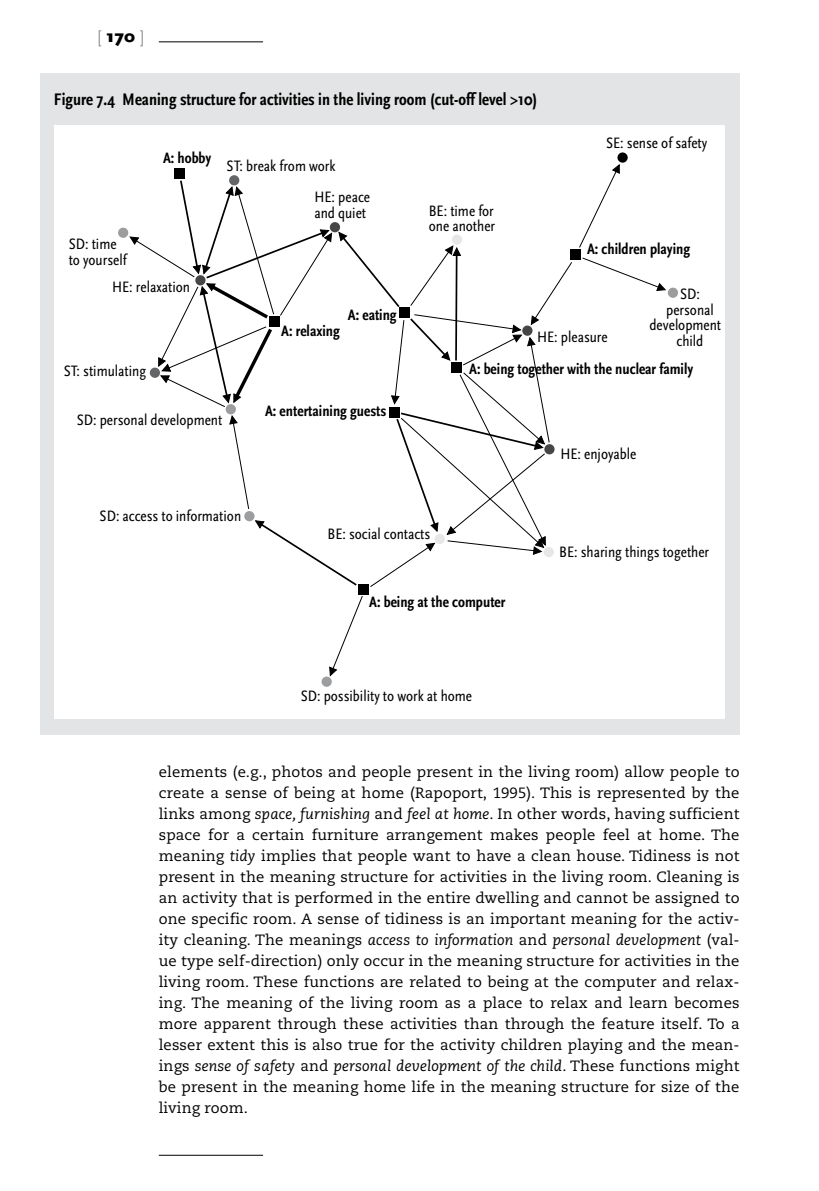
<style>
.page{position:relative;width:819px;height:1191px;background:#fff}
.page>*{position:absolute;margin:0;border:0;box-sizing:border-box;transform-origin:0 0}
.t1{font:17.5px "Scala Sans Bold Con";color:#000}
.t2{font:900 17.5px "Scala Sans";color:#000}
.t3{font:15.75px/15.8px "Scala Sans Regular Con";color:#000}
.t4{font:15.75px "Scala Sans Bold Con";color:#000}
.t5{font:14.88px/21px "Caecilia";letter-spacing:.01em;color:#000;text-align:justify}
.s1{font-weight:300;color:#707173}
.s2{font-style:italic}
</style>
<div class="page">
<hr style="left:159px;top:1155px;width:104px;height:1px;background:#000">
<hr style="left:159px;top:42px;width:104px;height:1px;background:#000">
<div style="left:40px;top:73px;width:699px;height:662px;background:#e3e4e5"></div>
<div style="left:55px;top:126px;width:670px;height:593px;background:#fff"></div>
<svg style="left:130px;top:164px;width:536px;height:511px"></svg>
<div style="left:358px;top:584px;width:10px;height:10px;background:#000"></div>
<div style="left:451px;top:362px;width:10px;height:10px;background:#000"></div>
<div style="left:389px;top:407px;width:10px;height:10px;background:#000"></div>
<div style="left:399px;top:307px;width:11px;height:11px;background:#000"></div>
<div style="left:269px;top:316px;width:10px;height:11px;background:#000"></div>
<div style="left:570px;top:250px;width:11px;height:10px;background:#000"></div>
<div style="left:617px;top:152px;width:11px;height:11px;background:#000;border-radius:50%"></div>
<div style="left:329px;top:222px;width:11px;height:11px;background:#464648;border-radius:50%"></div>
<div style="left:195px;top:275px;width:11px;height:11px;background:#464648;border-radius:50%"></div>
<div style="left:544px;top:444px;width:11px;height:11px;background:#464648;border-radius:50%"></div>
<div style="left:522px;top:325px;width:11px;height:11px;background:#464648;border-radius:50%"></div>
<div style="left:229px;top:175px;width:11px;height:11px;background:#646567;border-radius:50%"></div>
<div style="left:149px;top:367px;width:11px;height:11px;background:#646567;border-radius:50%"></div>
<div style="left:321px;top:676px;width:11px;height:11px;background:#9c9d9f;border-radius:50%"></div>
<div style="left:667px;top:287px;width:11px;height:11px;background:#9c9d9f;border-radius:50%"></div>
<div style="left:225px;top:404px;width:11px;height:11px;background:#9c9d9f;border-radius:50%"></div>
<div style="left:118px;top:227px;width:11px;height:11px;background:#9c9d9f;border-radius:50%"></div>
<div style="left:244px;top:511px;width:11px;height:10px;background:#9c9d9f;border-radius:50%"></div>
<div style="left:543px;top:546px;width:11px;height:11px;background:#e7e7e8;border-radius:50%"></div>
<div style="left:434px;top:533px;width:11px;height:11px;background:#e7e7e8;border-radius:50%"></div>
<div style="left:451px;top:234px;width:11px;height:11px;background:#e7e7e8;border-radius:50%"></div>
<div style="left:174px;top:168px;width:10px;height:11px;background:#000"></div>
<p class="t2" style="left:98px;top:27px;width:48px"><span class="s1">[</span> 170 <span class="s1">]</span></p>
<p class="t1" style="left:54px;top:90px;width:485px">Figure 7.4 Meaning structure for activities in the living room (cut-off level &gt;10)</p>
<p class="t4" style="left:163px;top:150px;width:50px">A: hobby</p>
<p class="t3" style="left:226px;top:158px;width:110px">ST: break from work</p>
<p class="t3" style="left:314px;top:189px;width:57px">HE: peace and quiet</p>
<p class="t3" style="left:429px;top:203px;width:68px">BE: time for one another</p>
<p class="t3" style="left:606px;top:135px;width:103px">SE: sense of safety</p>
<p class="t3" style="left:69px;top:236px;width:59px">SD: time to yourself</p>
<p class="t3" style="left:112px;top:280px;width:79px">HE: relaxation</p>
<p class="t3" style="left:64px;top:363px;width:84px">ST: stimulating</p>
<p class="t3" style="left:77px;top:412px;width:147px">SD: personal development</p>
<p class="t3" style="left:100px;top:508px;width:143px">SD: access to information</p>
<p class="t4" style="left:281px;top:322px;width:60px">A: relaxing</p>
<p class="t4" style="left:348px;top:306px;width:50px">A: eating</p>
<p class="t4" style="left:265px;top:403px;width:123px">A: entertaining guests</p>
<p class="t3" style="left:327px;top:526px;width:104px">BE: social contacts</p>
<p class="t4" style="left:587px;top:241px;width:105px">A: children playing</p>
<p class="t3" style="left:537px;top:329px;width:72px">HE: pleasure</p>
<p class="t3" style="left:680px;top:286px;width:21px">SD:</p>
<p class="t3" style="left:666px;top:302px;width:49px">personal</p>
<p class="t3" style="left:649px;top:318px;width:73px">development</p>
<p class="t3" style="left:676px;top:333px;width:28px">child</p>
<p class="t4" style="left:469px;top:360px;width:225px">A: being together with the nuclear family</p>
<p class="t3" style="left:560px;top:447px;width:77px">HE: enjoyable</p>
<p class="t3" style="left:559px;top:544px;width:151px">BE: sharing things together</p>
<p class="t4" style="left:369px;top:593px;width:138px">A: being at the computer</p>
<p class="t3" style="left:301px;top:688px;width:173px">SD: possibility to work at home</p>
<p class="t5" style="left:159px;top:761px;width:582px">elements (e.g., photos and people present in the living room) allow people to create a sense of being at home (Rapoport, 1995). This is represented by the links among <span class="s2">space, furnishing</span> and <span class="s2">feel at home</span>. In other words, having sufficient space for a certain furniture arrangement makes people feel at home. The meaning <span class="s2">tidy</span> implies that people want to have a clean house. Tidiness is not present in the meaning structure for activities in the living room. Cleaning is an activity that is performed in the entire dwelling and cannot be assigned to one specific room. A sense of tidiness is an important meaning for the activ&shy;ity cleaning. The meanings <span class="s2">access to information</span> and <span class="s2">personal development</span> (val&shy;ue type self-direction) only occur in the meaning structure for activities in the living room. These functions are related to being at the computer and relax&shy;ing. The meaning of the living room as a place to relax and learn becomes more apparent through these activities than through the feature itself. To a lesser extent this is also true for the activity children playing and the mean&shy;ings <span class="s2">sense of safety</span> and <span class="s2">personal development of the child</span>. These functions might be present in the meaning home life in the meaning structure for size of the living room.</p>
</div>
